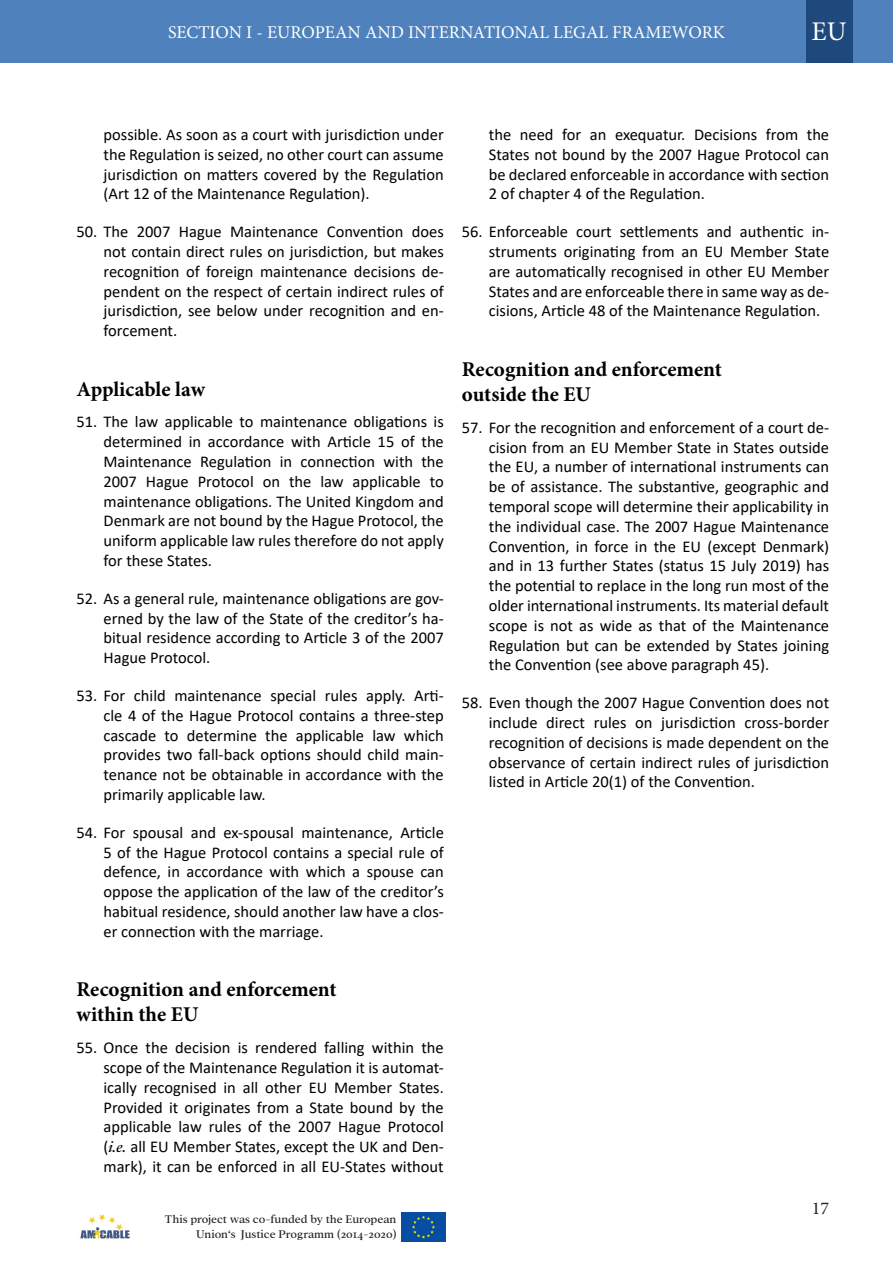
<style>
.page{position:relative;width:893px;height:1263px;background:#fff}
.page>*{position:absolute;margin:0;border:0;box-sizing:border-box;transform-origin:0 0}
.t1{font:27px "Minion Pro";color:#fff}
.Absatzüberschrift_3{font:700 21px/25.2px "Minion Pro";color:#000}
.t2{font:18px "Minion Pro";color:#fff}
.t3{font:18px "Minion Pro";color:#231f20}
.t4{font:16.5px/19.8px "Calibri";color:#000;text-align:justify}
.t5{font:12px/14.4px "Addington CF";letter-spacing:-.005em;color:#231f20;text-align:right}
.s1{font-family:"Addington CF";font-style:italic}
</style>
<div class="page">
<img style="left:401px;top:1212px;width:44px;height:30px">
<img style="left:80px;top:1214px;width:50px;height:25px">
<div style="left:0;top:0;width:893px;height:62px;background:#4f81bd"></div>
<div style="left:806px;top:0;width:47px;height:62px;background:#1f497d"></div>
<p class="t2" style="left:168px;top:20px;width:558px">SECTION I - EUROPEAN AND INTERNATIONAL LEGAL FRAMEWORK</p>
<p class="t1" style="left:812px;top:13px;width:37px">EU</p>
<p class="t4" style="left:104px;top:124px;width:342px">possible. As soon as a court with jurisdiction under the Regulation is seized, no other court can assume jurisdiction on matters covered by the Regulation (Art 12 of the Maintenance Regulation).</p>
<p class="t4" style="left:104px;top:221px;width:342px;text-indent:-27px">50. The 2007 Hague Maintenance Convention does not contain direct rules on jurisdiction, but makes recognition of foreign maintenance decisions de&shy;pendent on the respect of certain indirect rules of jurisdiction, see below under recognition and en&shy;forcement.</p>
<p class="Absatzüberschrift_3" style="left:77px;top:376px;width:130px">Applicable law</p>
<p class="t4" style="left:104px;top:412px;width:342px;text-indent:-27px">51. The law applicable to maintenance obligations is determined in accordance with Article 15 of the Maintenance Regulation in connection with the 2007 Hague Protocol on the law applicable to maintenance obligations. The United Kingdom and Denmark are not bound by the Hague Protocol, the uniform applicable law rules therefore do not apply for these States.</p>
<p class="t4" style="left:104px;top:588px;width:342px;text-indent:-27px">52. As a general rule, maintenance obligations are gov&shy;erned by the law of the State of the creditor’s ha&shy;bitual residence according to Article 3 of the 2007<br>Hague Protocol.</p>
<p class="t4" style="left:104px;top:685px;width:342px;text-indent:-27px">53. For child maintenance special rules apply. Arti&shy;cle 4 of the Hague Protocol contains a three-step cascade to determine the applicable law which provides two fall-back options should child main&shy;tenance not be obtainable in accordance with the primarily applicable law.</p>
<p class="t4" style="left:104px;top:822px;width:342px;text-indent:-27px">54. For spousal and ex-spousal maintenance, Article 5 of the Hague Protocol contains a special rule of defence, in accordance with which a spouse can oppose the application of the law of the creditor’s habitual residence, should another law have a clos&shy;er connection with the marriage.</p>
<p class="Absatzüberschrift_3" style="left:77px;top:977px;width:262px">Recognition and enforcement within the EU</p>
<p class="t4" style="left:104px;top:1037px;width:342px;text-indent:-27px">55. Once the decision is rendered falling within the scope of the Maintenance Regulation it is automat&shy;ically recognised in all other EU Member States.<br>Provided it originates from a State bound by the applicable law rules of the 2007 Hague Protocol (<span class="s1">i.e.</span> all EU Member States, except the UK and Den&shy;mark), it can be enforced in all EU-States without</p>
<p class="t5" style="left:165px;top:1212px;width:233px">This project was co-funded by the European<br>Union‘s Justice Programm (2014-2020)</p>
<p class="t4" style="left:489px;top:124px;width:342px">the need for an exequatur. Decisions from the States not bound by the 2007 Hague Protocol can be declared enforceable in accordance with section 2 of chapter 4 of the Regulation.</p>
<p class="t4" style="left:489px;top:221px;width:342px;text-indent:-27px">56. Enforceable court settlements and authentic in&shy;struments originating from an EU Member State are automatically recognised in other EU Member States and are enforceable there in same way as de&shy;cisions, Article 48 of the Maintenance Regulation.</p>
<p class="Absatzüberschrift_3" style="left:462px;top:356px;width:262px">Recognition and enforcement outside the EU</p>
<p class="t4" style="left:489px;top:417px;width:342px;text-indent:-27px">57. For the recognition and enforcement of a court de&shy;cision from an EU Member State in States outside the EU, a number of international instruments can be of assistance. The substantive, geographic and temporal scope will determine their applicability in the individual case. The 2007 Hague Maintenance Convention, in force in the EU (except Denmark) and in 13 further States (status 15 July 2019) has the potential to replace in the long run most of the older international instruments. Its material default scope is not as wide as that of the Maintenance Regulation but can be extended by States joining the Convention (see above paragraph 45).</p>
<p class="t4" style="left:489px;top:692px;width:342px;text-indent:-27px">58. Even though the 2007 Hague Convention does not include direct rules on jurisdiction cross-border recognition of decisions is made dependent on the observance of certain indirect rules of jurisdiction listed in Article 20(1) of the Convention.</p>
<p class="t3" style="left:812px;top:1196px;width:19px">17</p>
</div>
